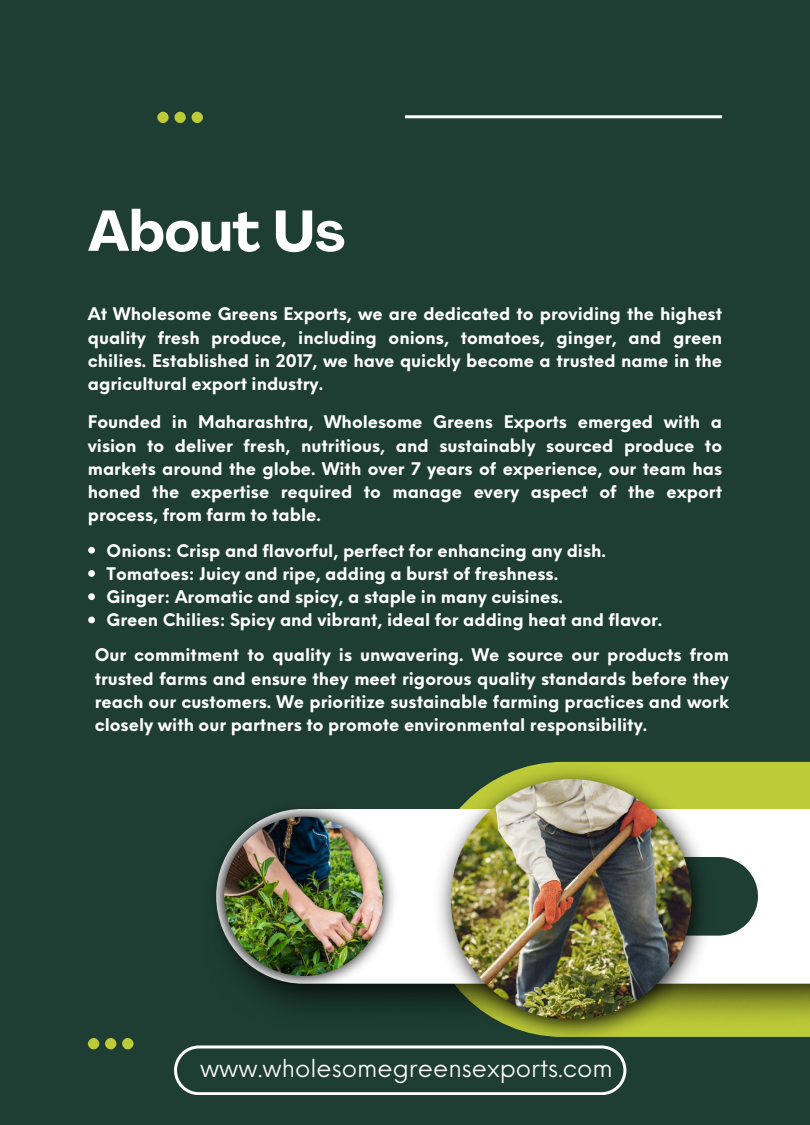
<style>
.page{position:relative;width:810px;height:1125px;background:#1e3e33}
.page>*{position:absolute;margin:0;border:0;box-sizing:border-box;transform-origin:0 0}
.t1{font:700 56.7px "Agrandir";color:#fff}
.t2{font:24.2px "Neue Einstellung";color:#fff}
.t3{font:700 17px/23.2px "Neue Einstellung";color:#fff;text-align:justify}
</style>
<div class="page">
<svg style="left:157px;top:111px;width:46px;height:12px"></svg>
<div style="left:715px;top:762px;width:95px;height:275px;background:#bdcb38"></div>
<img style="left:263px;top:984px;width:547px;height:47px">
<div style="left:399px;top:809px;width:411px;height:175px;background:#fff"></div>
<svg style="left:715px;top:857px;width:43px;height:79px"></svg>
<img style="left:432px;top:762px;width:283px;height:275px">
<img style="left:451px;top:779px;width:241px;height:241px;border-radius:50%">
<img style="left:215px;top:809px;width:184px;height:183px">
<img style="left:224px;top:817px;width:159px;height:159px;border-radius:50%">
<svg style="left:88px;top:1038px;width:46px;height:12px"></svg>
<hr style="left:405px;top:115px;width:317px;height:3px;background:#fff">
<svg style="left:88px;top:547px;width:7px;height:7px"></svg>
<svg style="left:88px;top:570px;width:7px;height:7px"></svg>
<svg style="left:88px;top:593px;width:7px;height:7px"></svg>
<svg style="left:88px;top:617px;width:7px;height:6px"></svg>
<svg style="left:174px;top:1045px;width:452px;height:50px"></svg>
<h1 class="t1" style="left:88px;top:208px;width:259px">About Us</h1>
<p class="t3" style="left:88px;top:301px;width:636px">At Wholesome Greens Exports, we are dedicated to providing the highest quality fresh produce, including onions, tomatoes, ginger, and green chilies. Established in 2017, we have quickly become a trusted name in the agricultural export industry.</p>
<p class="t3" style="left:88px;top:409px;width:636px">Founded in Maharashtra, Wholesome Greens Exports emerged with a vision to deliver fresh, nutritious, and sustainably sourced produce to markets around the globe. With over 7 years of experience, our team has honed the expertise required to manage every aspect of the export process, from farm to table.</p>
<p class="t3" style="left:107px;top:537px;width:557px;text-align:left">Onions: Crisp and flavorful, perfect for enhancing any dish.<br>Tomatoes: Juicy and ripe, adding a burst of freshness.<br>Ginger: Aromatic and spicy, a staple in many cuisines.<br>Green Chilies: Spicy and vibrant, ideal for adding heat and flavor.</p>
<p class="t3" style="left:95px;top:642px;width:636px">Our commitment to quality is unwavering. We source our products from trusted farms and ensure they meet rigorous quality standards before they reach our customers. We prioritize sustainable farming practices and work closely with our partners to promote environmental responsibility.</p>
<h2 class="t2" style="left:200px;top:1046px;width:414px">www.wholesomegreensexports.com</h2>
</div>
